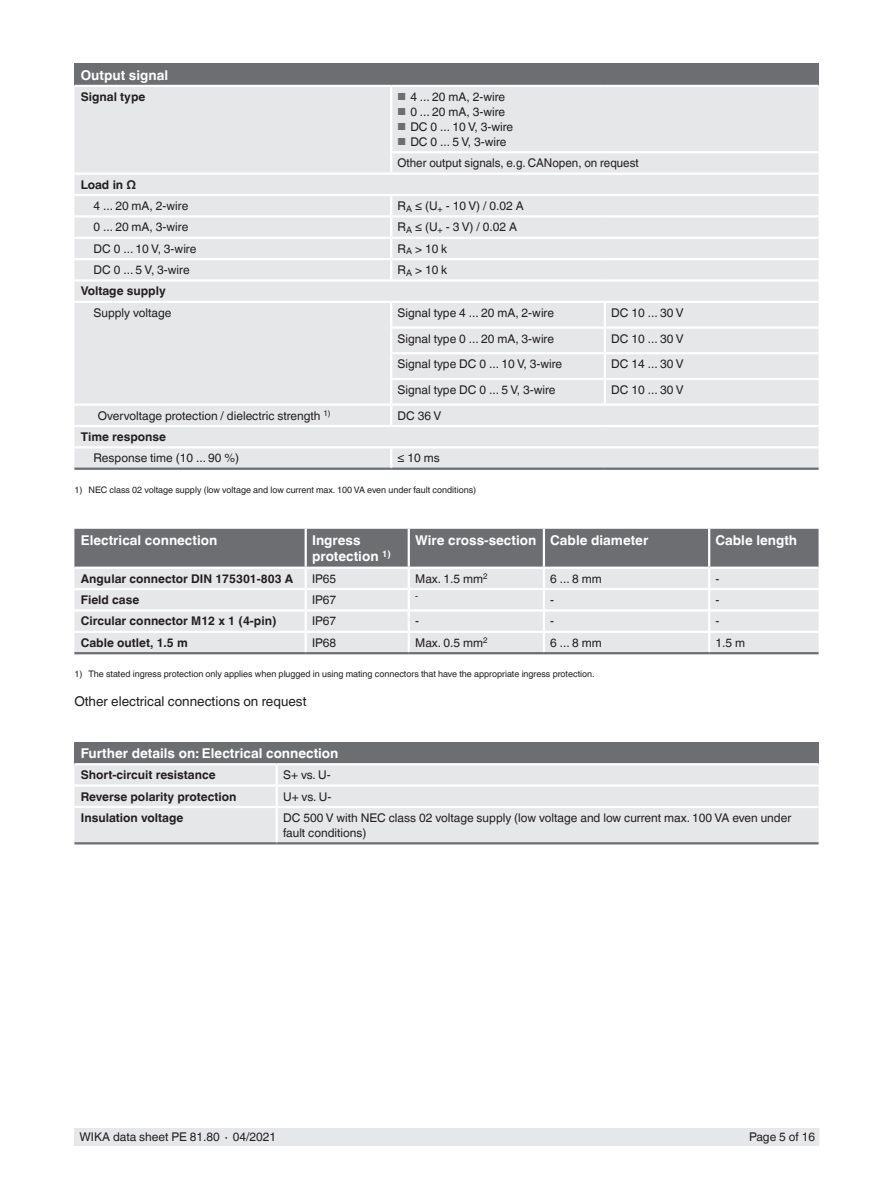
<style>
.page{position:relative;width:893px;height:1188px;background:#fff}
.page>*{position:absolute;margin:0;border:0;box-sizing:border-box;transform-origin:0 0}
.t1{font:700 13.5px/16.5px "Helvetica World";color:#fff}
.t2{font:13.5px "Helvetica World";color:#231f20}
.t3{font:12px/21.3px "Helvetica World";color:#231f20}
.t4{font:700 12px "Helvetica World";color:#231f20}
.t5{font:9px "Helvetica World";color:#231f20}
.s1{font-size:10.2px;color:#6d6e71}
</style>
<div class="page">
<div style="left:75px;top:1128px;width:744px;height:17px;background:#e6e7e9"></div>
<div style="left:74px;top:63px;width:745px;height:23px;background:#6d6e71"></div>
<div style="left:74px;top:87px;width:745px;height:381px;background:#e6e7e9"></div>
<hr style="left:74px;top:468px;width:317px;height:2px;background:#6d6e71">
<hr style="left:391px;top:468px;width:214px;height:2px;background:#6d6e71">
<hr style="left:605px;top:468px;width:214px;height:2px;background:#6d6e71">
<hr style="left:74px;top:85px;width:317px;height:2px;background:#fff">
<hr style="left:391px;top:85px;width:214px;height:2px;background:#fff">
<hr style="left:390px;top:87px;width:2px;height:64px;background:#fff">
<hr style="left:605px;top:85px;width:214px;height:2px;background:#fff">
<hr style="left:390px;top:151px;width:215px;height:2px;background:#fff">
<hr style="left:390px;top:153px;width:2px;height:20px;background:#fff">
<hr style="left:605px;top:151px;width:214px;height:2px;background:#fff">
<hr style="left:74px;top:215px;width:317px;height:3px;background:#fff">
<hr style="left:74px;top:237px;width:317px;height:2px;background:#fff">
<hr style="left:74px;top:279px;width:317px;height:3px;background:#fff">
<hr style="left:391px;top:279px;width:214px;height:3px;background:#fff">
<hr style="left:605px;top:279px;width:214px;height:3px;background:#fff">
<hr style="left:605px;top:301px;width:214px;height:2px;background:#fff">
<hr style="left:390px;top:326px;width:215px;height:3px;background:#fff">
<hr style="left:390px;top:329px;width:2px;height:23px;background:#fff">
<hr style="left:605px;top:326px;width:214px;height:3px;background:#fff">
<hr style="left:390px;top:352px;width:215px;height:2px;background:#fff">
<hr style="left:390px;top:354px;width:2px;height:24px;background:#fff">
<hr style="left:605px;top:352px;width:214px;height:2px;background:#fff">
<hr style="left:605px;top:378px;width:214px;height:2px;background:#fff">
<hr style="left:74px;top:403px;width:317px;height:3px;background:#fff">
<hr style="left:391px;top:403px;width:214px;height:3px;background:#fff">
<svg style="left:390px;top:406px;width:2px;height:19px"></svg>
<hr style="left:605px;top:403px;width:214px;height:3px;background:#fff">
<hr style="left:74px;top:425px;width:317px;height:2px;background:#fff">
<hr style="left:391px;top:425px;width:214px;height:2px;background:#fff">
<hr style="left:605px;top:425px;width:214px;height:2px;background:#fff">
<hr style="left:74px;top:446px;width:317px;height:2px;background:#fff">
<hr style="left:391px;top:446px;width:214px;height:2px;background:#fff">
<hr style="left:390px;top:448px;width:2px;height:20px;background:#fff">
<hr style="left:605px;top:446px;width:214px;height:2px;background:#fff">
<hr style="left:74px;top:258px;width:317px;height:2px;background:#fff">
<hr style="left:390px;top:378px;width:215px;height:2px;background:#fff">
<hr style="left:604px;top:380px;width:2px;height:23px;background:#fff">
<hr style="left:604px;top:303px;width:2px;height:23px;background:#fff">
<hr style="left:391px;top:215px;width:214px;height:3px;background:#fff">
<hr style="left:605px;top:215px;width:214px;height:3px;background:#fff">
<hr style="left:604px;top:329px;width:2px;height:23px;background:#fff">
<hr style="left:391px;top:237px;width:214px;height:2px;background:#fff">
<svg style="left:390px;top:196px;width:2px;height:83px"></svg>
<hr style="left:605px;top:237px;width:214px;height:2px;background:#fff">
<hr style="left:391px;top:258px;width:214px;height:2px;background:#fff">
<hr style="left:605px;top:258px;width:214px;height:2px;background:#fff">
<hr style="left:604px;top:354px;width:2px;height:24px;background:#fff">
<hr style="left:74px;top:173px;width:317px;height:2px;background:#fff">
<hr style="left:391px;top:173px;width:214px;height:2px;background:#fff">
<hr style="left:605px;top:173px;width:214px;height:2px;background:#fff">
<hr style="left:74px;top:194px;width:317px;height:2px;background:#fff">
<hr style="left:391px;top:194px;width:214px;height:2px;background:#fff">
<hr style="left:605px;top:194px;width:214px;height:2px;background:#fff">
<hr style="left:391px;top:301px;width:214px;height:2px;background:#fff">
<hr style="left:74px;top:301px;width:317px;height:2px;background:#fff">
<hr style="left:390px;top:303px;width:2px;height:23px;background:#fff">
<hr style="left:390px;top:380px;width:2px;height:23px;background:#fff">
<svg style="left:74px;top:529px;width:745px;height:123px;background:#c3c3c6"></svg>
<hr style="left:409px;top:631px;width:135px;height:2px;background:#fff">
<hr style="left:544px;top:631px;width:165px;height:2px;background:#fff">
<hr style="left:709px;top:631px;width:110px;height:2px;background:#fff">
<hr style="left:74px;top:652px;width:232px;height:2px;background:#6d6e71">
<hr style="left:306px;top:652px;width:103px;height:2px;background:#6d6e71">
<hr style="left:409px;top:652px;width:135px;height:2px;background:#6d6e71">
<hr style="left:544px;top:652px;width:165px;height:2px;background:#6d6e71">
<hr style="left:709px;top:652px;width:110px;height:2px;background:#6d6e71">
<div style="left:74px;top:742px;width:745px;height:22px;background:#6d6e71"></div>
<div style="left:74px;top:765px;width:745px;height:77px;background:#e6e7e9"></div>
<hr style="left:74px;top:763px;width:203px;height:2px;background:#fff">
<hr style="left:277px;top:763px;width:542px;height:2px;background:#fff">
<hr style="left:74px;top:842px;width:203px;height:2px;background:#6d6e71">
<hr style="left:277px;top:842px;width:542px;height:2px;background:#6d6e71">
<hr style="left:74px;top:784px;width:203px;height:3px;background:#fff">
<hr style="left:277px;top:784px;width:542px;height:3px;background:#fff">
<svg style="left:276px;top:765px;width:2px;height:41px"></svg>
<hr style="left:74px;top:806px;width:203px;height:2px;background:#fff">
<hr style="left:277px;top:806px;width:542px;height:2px;background:#fff">
<hr style="left:276px;top:808px;width:2px;height:34px;background:#fff">
<p class="t1" style="left:81px;top:68px;width:89px">Output signal</p>
<p class="t4" style="left:81px;top:92px;width:66px">Signal type</p>
<p class="t3" style="left:398px;top:87px;width:109px"><span class="s1">■</span> 4 ... 20 mA, 2-wire</p>
<p class="t3" style="left:398px;top:102px;width:109px"><span class="s1">■</span> 0 ... 20 mA, 3-wire</p>
<p class="t3" style="left:398px;top:117px;width:117px"><span class="s1">■</span> DC 0 ... 10 V, 3-wire</p>
<p class="t3" style="left:398px;top:132px;width:243px"><span class="s1">■</span> DC 0 ... 5 V, 3-wire<br>Other output signals, e.g. CANopen, on request</p>
<p class="t4" style="left:81px;top:177px;width:57px">Load in Ω</p>
<p class="t3" style="left:94px;top:196px;width:96px">4 ... 20 mA, 2-wire</p>
<p class="t3" style="left:398px;top:196px;width:128px">R<sub>A</sub> ≤ (U<sub>+</sub> - 10 V) / 0.02 A</p>
<p class="t3" style="left:94px;top:218px;width:96px">0 ... 20 mA, 3-wire</p>
<p class="t3" style="left:398px;top:218px;width:121px">R<sub>A</sub> ≤ (U<sub>+</sub> - 3 V) / 0.02 A</p>
<p class="t3" style="left:94px;top:239px;width:104px">DC 0 ... 10 V, 3-wire</p>
<p class="t3" style="left:398px;top:239px;width:51px">R<sub>A</sub> &gt; 10 k</p>
<p class="t3" style="left:94px;top:260px;width:98px">DC 0 ... 5 V, 3-wire</p>
<p class="t3" style="left:398px;top:260px;width:51px">R<sub>A</sub> &gt; 10 k</p>
<p class="t4" style="left:81px;top:287px;width:86px">Voltage supply</p>
<p class="t3" style="left:94px;top:303px;width:79px">Supply voltage</p>
<p class="t3" style="left:398px;top:303px;width:158px">Signal type 4 ... 20 mA, 2-wire</p>
<p class="t3" style="left:611px;top:303px;width:74px">DC 10 ... 30 V</p>
<p class="t3" style="left:398px;top:329px;width:158px">Signal type 0 ... 20 mA, 3-wire</p>
<p class="t3" style="left:611px;top:329px;width:74px">DC 10 ... 30 V</p>
<p class="t3" style="left:398px;top:354px;width:166px">Signal type DC 0 ... 10 V, 3-wire</p>
<p class="t3" style="left:611px;top:354px;width:74px">DC 14 ... 30 V</p>
<p class="t3" style="left:398px;top:380px;width:159px">Signal type DC 0 ... 5 V, 3-wire</p>
<p class="t3" style="left:611px;top:380px;width:74px">DC 10 ... 30 V</p>
<p class="t3" style="left:98px;top:406px;width:234px">Overvoltage protection / dielectric strength <sup>1)</sup></p>
<p class="t3" style="left:398px;top:406px;width:45px">DC 36 V</p>
<p class="t4" style="left:81px;top:432px;width:87px">Time response</p>
<p class="t3" style="left:94px;top:448px;width:147px">Response time (10 ... 90 %)</p>
<p class="t3" style="left:398px;top:448px;width:44px">≤ 10 ms</p>
<p class="t5" style="left:74px;top:486px;width:403px">1) NEC class 02 voltage supply (low voltage and low current max. 100 VA even under fault conditions)</p>
<p class="t1" style="left:81px;top:533px;width:138px">Electrical connection</p>
<p class="t1" style="left:312px;top:533px;width:80px">Ingress protection <sup>1)</sup></p>
<p class="t1" style="left:415px;top:533px;width:235px">Wire cross-section Cable diameter</p>
<p class="t1" style="left:716px;top:533px;width:83px">Cable length</p>
<p class="t4" style="left:81px;top:572px;width:214px">Angular connector DIN 175301-803 A</p>
<p class="t3" style="left:312px;top:569px;width:26px">IP65</p>
<p class="t3" style="left:415px;top:568px;width:74px">Max. 1.5 mm<sup>2</sup></p>
<p class="t3" style="left:550px;top:569px;width:53px">6 ... 8 mm</p>
<p class="t3" style="left:716px;top:569px;width:5px">-</p>
<p class="t4" style="left:81px;top:595px;width:60px">Field case</p>
<p class="t3" style="left:312px;top:590px;width:26px">IP67</p>
<p class="t5" style="left:415px;top:592px;width:4px">-</p>
<p class="t3" style="left:550px;top:590px;width:5px">-</p>
<p class="t3" style="left:716px;top:590px;width:5px">-</p>
<p class="t4" style="left:81px;top:617px;width:197px">Circular connector M12 x 1 (4-pin)</p>
<p class="t3" style="left:312px;top:612px;width:26px">IP67</p>
<p class="t3" style="left:415px;top:612px;width:5px">-</p>
<p class="t3" style="left:550px;top:612px;width:5px">-</p>
<p class="t3" style="left:716px;top:612px;width:5px">-</p>
<p class="t4" style="left:81px;top:636px;width:108px">Cable outlet, 1.5 m</p>
<p class="t3" style="left:312px;top:633px;width:26px">IP68</p>
<p class="t3" style="left:415px;top:632px;width:74px">Max. 0.5 mm<sup>2</sup></p>
<p class="t3" style="left:550px;top:633px;width:53px">6 ... 8 mm</p>
<p class="t3" style="left:716px;top:633px;width:31px">1.5 m</p>
<p class="t5" style="left:74px;top:671px;width:522px">1) The stated ingress protection only applies when plugged in using mating connectors that have the appropriate ingress protection.</p>
<p class="t2" style="left:74px;top:696px;width:233px">Other electrical connections on request</p>
<p class="t1" style="left:81px;top:746px;width:259px">Further details on: Electrical connection</p>
<p class="t4" style="left:81px;top:770px;width:136px">Short-circuit resistance</p>
<p class="t3" style="left:283px;top:765px;width:49px">S+ vs. U-</p>
<p class="t4" style="left:81px;top:792px;width:157px">Reverse polarity protection</p>
<p class="t3" style="left:283px;top:787px;width:50px">U+ vs. U-</p>
<p class="t4" style="left:81px;top:813px;width:104px">Insulation voltage</p>
<p class="t3" style="left:283px;top:810px;width:510px;line-height:15px">DC 500 V with NEC class 02 voltage supply (low voltage and low current max. 100 VA even under fault conditions)</p>
<p class="t3" style="left:80px;top:1126px;width:198px">WIKA data sheet PE 81.80 ∙ 04/2021</p>
<p class="t3" style="left:749px;top:1128px;width:68px">Page 5 of 16</p>
</div>
